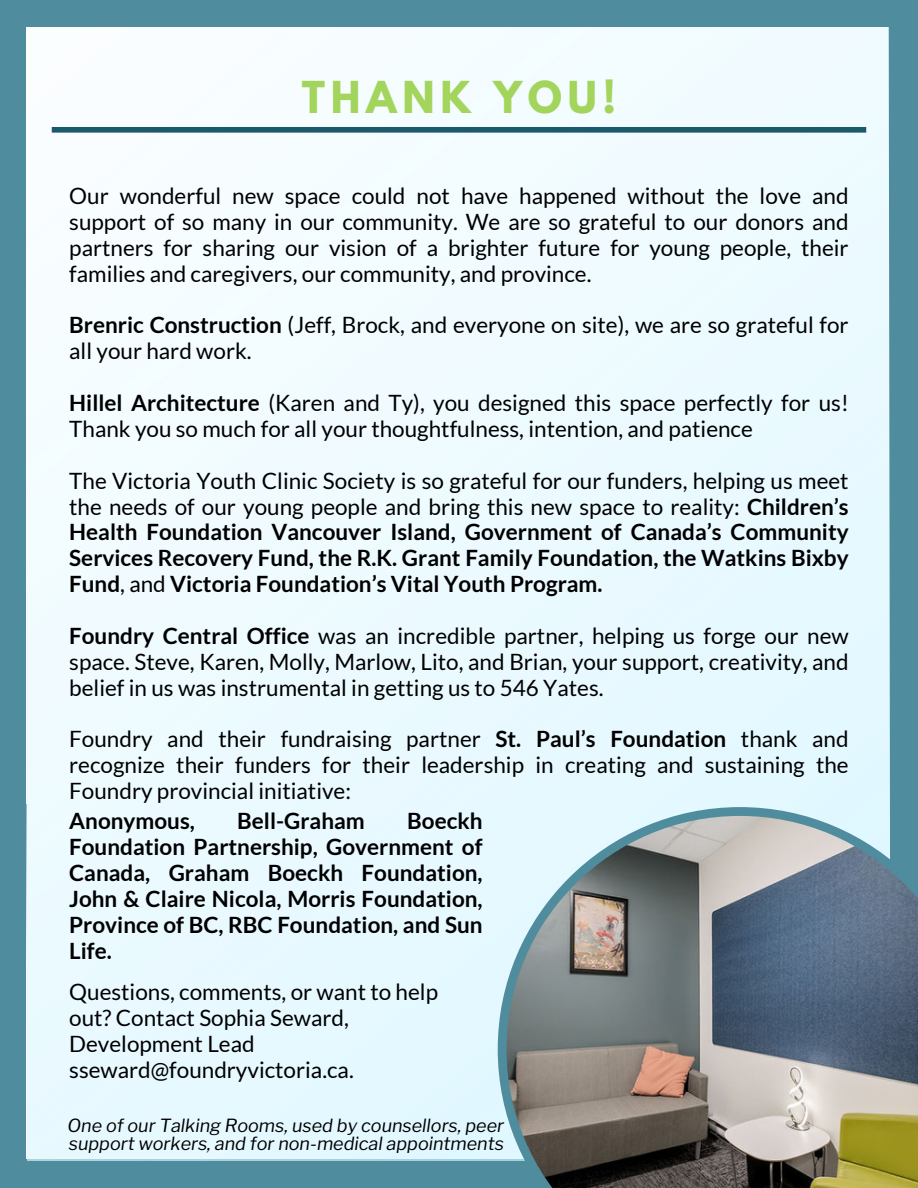
<style>
.page{position:relative;width:918px;height:1188px;background:#4f8c9d}
.page>*{position:absolute;margin:0;border:0;box-sizing:border-box;transform-origin:0 0}
.t1{font:700 39px "League Spartan";letter-spacing:.15em;color:#a3d55d}
.t2{font:22.5px/25.8px "Lato";color:#000;text-align:justify}
.t3{font:700 22.5px/25.8px "Lato";color:#000;text-align:justify}
.t4{font:italic 18px/18px "Libre Franklin";color:#000}
.s1{font-weight:700}
.s2{font-weight:400}
</style>
<div class="page">
<img style="left:27px;top:27px;width:845px;height:1133px">
<div style="left:26px;top:770px;width:18px;height:391px;background:#ebfaff"></div>
<div style="left:872px;top:27px;width:18px;height:780px;background:#e8f9ff"></div>
<div style="left:52px;top:127px;width:814px;height:6px;background:#1b5a6b"></div>
<svg style="left:498px;top:807px;width:420px;height:381px;background:#878e8f"></svg>
<h1 class="t1" style="left:302px;top:78px;width:316px">THANK YOU!</h1>
<p class="t2" style="left:69px;top:182px;width:781px">Our wonderful new space could not have happened without the love and support of so many in our community. We are so grateful to our donors and partners for sharing our vision of a brighter future for young people, their families and caregivers, our community, and province.</p>
<p class="t2" style="left:69px;top:312px;width:781px"><span class="s1">Brenric Construction</span> (Jeff, Brock, and everyone on site), we are so grateful for all your hard work.</p>
<p class="t2" style="left:69px;top:389px;width:781px"><span class="s1">Hillel Architecture</span> (Karen and Ty), you designed this space perfectly for us!<br>Thank you so much for all your thoughtfulness, intention, and patience</p>
<p class="t3" style="left:69px;top:467px;width:781px"><span class="s2">The Victoria Youth Clinic Society is so grateful for our funders, helping us meet the needs of our young people and bring this new space to reality:</span> Children’s Health Foundation Vancouver Island, Government of Canada’s Community Services Recovery Fund, the R.K. Grant Family Foundation, the Watkins Bixby Fund<span class="s2">, and</span> Victoria Foundation’s Vital Youth Program.</p>
<p class="t2" style="left:69px;top:622px;width:781px"><span class="s1">Foundry Central Office</span> was an incredible partner, helping us forge our new space. Steve, Karen, Molly, Marlow, Lito, and Brian, your support, creativity, and belief in us was instrumental in getting us to 546 Yates.</p>
<p class="t2" style="left:69px;top:726px;width:781px">Foundry and their fundraising partner <span class="s1">St. Paul’s Foundation</span> thank and recognize their funders for their leadership in creating and sustaining the Foundry provincial initiative:</p>
<p class="t3" style="left:69px;top:808px;width:127px">Anonymous,</p>
<p class="t3" style="left:237px;top:808px;width:129px">Bell-Graham</p>
<p class="t3" style="left:69px;top:808px;width:415px;text-indent:338px">Boeckh Foundation Partnership, Government of Canada, Graham Boeckh Foundation, John &amp; Claire Nicola, Morris Foundation, Province of BC, RBC Foundation, and Sun Life.</p>
<p class="t2" style="left:69px;top:979px;width:370px;text-align:left">Questions, comments, or want to help out? Contact Sophia Seward,<br>Development Lead sseward@foundryvictoria.ca.</p>
<p class="t4" style="left:67px;top:1116px;width:438px">One of our Talking Rooms, used by counsellors, peer support workers, and for non-medical appointments</p>
</div>
